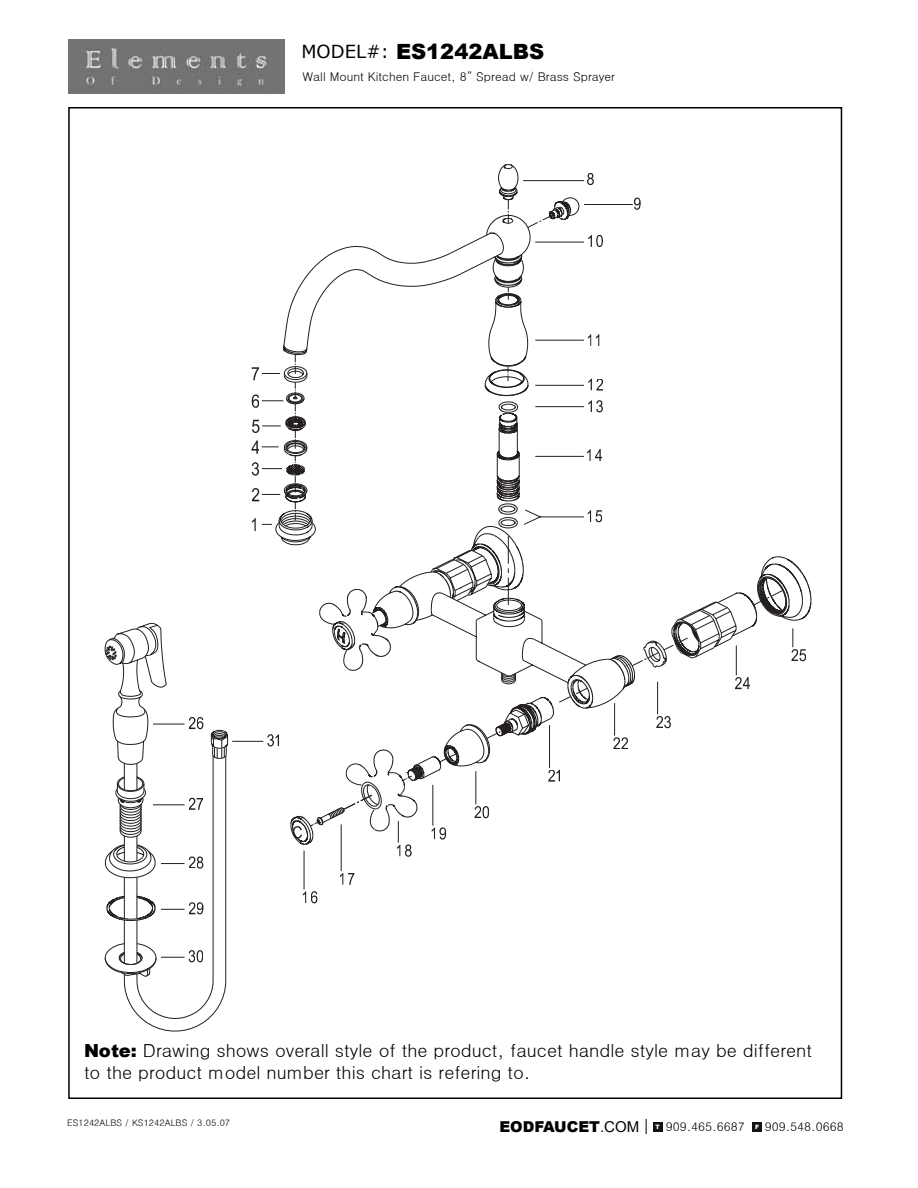
<style>
.page{position:relative;width:918px;height:1188px;background:#fff}
.page>*{position:absolute;margin:0;border:0;box-sizing:border-box;transform-origin:0 0}
.t1{font:900 21px "Arial";color:#000}
.t2{font:18px/21.6px "Dotum";color:#000}
.t3{font:18px "Verdana";color:#000}
.t4{font:900 15px "Arial";color:#000}
.t5{font:12px "Dotum";color:#000}
.t6{font:9px "Dotum";color:#000}
.t7{font:900 6px "Arial";color:#fff}
.s1{font-family:"Arial";font-weight:900}
.s2{font-weight:400}
</style>
<div class="page">
<svg style="left:646px;top:1119px;width:1px;height:15px"></svg>
<div style="left:653px;top:1122px;width:9px;height:9px;background:#131311"></div>
<div style="left:753px;top:1122px;width:9px;height:9px;background:#131311"></div>
<img style="left:68px;top:39px;width:216px;height:54px">
<hr style="left:232px;top:741px;width:31px;height:1px;background:#231f20">
<svg style="left:104px;top:623px;width:124px;height:409px"></svg>
<hr style="left:304px;top:851px;width:1px;height:38px;background:#231f20">
<hr style="left:341px;top:824px;width:1px;height:47px;background:#231f20">
<svg style="left:303px;top:891px;width:14px;height:12px"></svg>
<svg style="left:340px;top:873px;width:14px;height:12px"></svg>
<svg style="left:251px;top:164px;width:561px;height:693px"></svg>
<p class="t3" style="left:301px;top:40px;width:89px">MODEL#:</p>
<p class="t1" style="left:396px;top:37px;width:150px">ES1242ALBS</p>
<p class="t5" style="left:303px;top:70px;width:314px">Wall Mount Kitchen Faucet, 8” Spread w/ Brass Sprayer</p>
<p class="t2" style="left:84px;top:1040px;width:730px"><span class="s1">Note:</span> Drawing shows overall style of the product, faucet handle style may be different to the product model number this chart is refering to.</p>
<p class="t6" style="left:67px;top:1118px;width:165px">ES1242ALBS / KS1242ALBS / 3.05.07</p>
<p class="t4" style="left:499px;top:1116px;width:141px">EODFAUCET<span class="s2">.COM</span></p>
<p class="t5" style="left:655px;top:1120px;width:91px"><sup>T</sup> 909.465.6687</p>
<p class="t5" style="left:765px;top:1120px;width:80px">909.548.0668</p>
<p class="t7" style="left:755px;top:1122px;width:6px">F</p>
</div>
